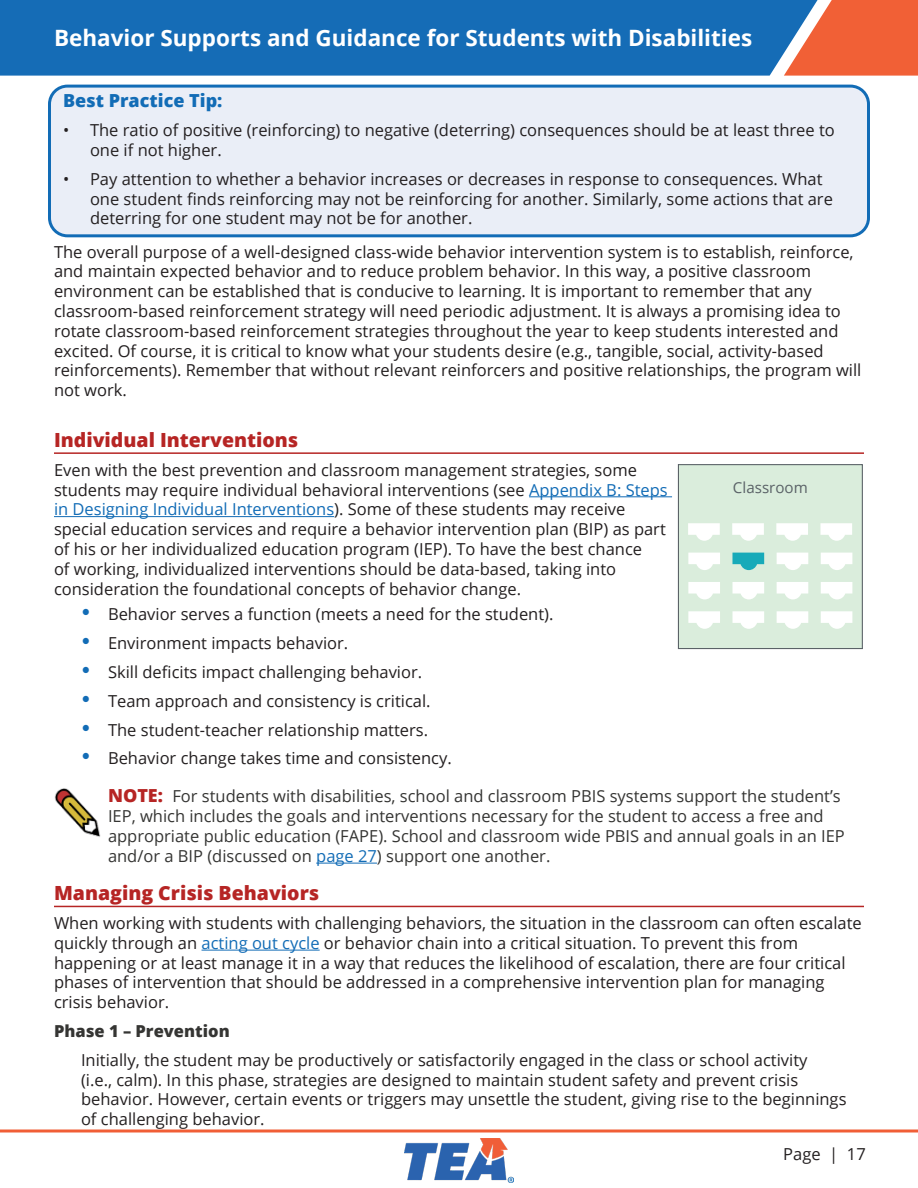
<style>
.page{position:relative;width:918px;height:1188px;background:#fff}
.page>*{position:absolute;margin:0;border:0;box-sizing:border-box;transform-origin:0 0}
.t1{font:700 22.5px "Open Sans";color:#fff}
.t2{font:800 19.5px "Open Sans";color:#b62524}
.t3{font:800 18px "Open Sans";color:#126cb6}
.t4{font:16.5px/19.8px "Open Sans";color:#231f20}
.t5{font:16.5px/19.8px "Open Sans";color:#353533}
.t6{font:800 16.5px "Open Sans";color:#353533}
.t7{font:15.15px "Open Sans";color:#5a6267}
.s1{color:#126cb6}
.s2{font-weight:800;font-size:18px;color:#b62524}
</style>
<div class="page">
<div style="left:0;top:0;width:784px;height:76px;background:#156cb6"></div>
<svg style="left:784px;top:0;width:134px;height:76px;background:#de7054"></svg>
<hr style="left:0;top:1130px;width:918px;height:2px;background:#f15e36">
<img style="left:404px;top:1138px;width:110px;height:44px">
<div style="left:50px;top:86px;width:818px;height:150px;background:#eaeef7;border-radius:18px"></div>
<div style="left:48px;top:85px;width:822px;height:152px;border:3px solid #126cb6;border-radius:18px"></div>
<hr style="left:54px;top:452px;width:810px;height:2px;background:#b62524">
<hr style="left:529px;top:496px;width:143px;height:1px;background:#126cb6">
<hr style="left:54px;top:516px;width:280px;height:1px;background:#126cb6">
<hr style="left:316px;top:863px;width:61px;height:1px;background:#126cb6">
<hr style="left:54px;top:906px;width:810px;height:1px;background:#b62524">
<hr style="left:202px;top:950px;width:118px;height:1px;background:#126cb6">
<div style="left:678px;top:465px;width:184px;height:184px;background:#daeddc"></div>
<div style="left:678px;top:464px;width:185px;height:185px;border:1px solid #5a6267"></div>
<svg style="left:688px;top:523px;width:32px;height:18px"></svg>
<svg style="left:732px;top:523px;width:32px;height:18px"></svg>
<svg style="left:776px;top:523px;width:32px;height:18px"></svg>
<svg style="left:820px;top:523px;width:32px;height:18px"></svg>
<svg style="left:688px;top:553px;width:32px;height:17px"></svg>
<svg style="left:732px;top:553px;width:32px;height:17px"></svg>
<svg style="left:777px;top:553px;width:31px;height:17px"></svg>
<svg style="left:821px;top:553px;width:31px;height:17px"></svg>
<svg style="left:688px;top:582px;width:32px;height:17px"></svg>
<svg style="left:732px;top:582px;width:32px;height:17px"></svg>
<svg style="left:777px;top:582px;width:31px;height:17px"></svg>
<svg style="left:821px;top:582px;width:31px;height:17px"></svg>
<svg style="left:688px;top:611px;width:32px;height:18px"></svg>
<svg style="left:732px;top:611px;width:32px;height:18px"></svg>
<svg style="left:777px;top:611px;width:31px;height:18px"></svg>
<svg style="left:821px;top:611px;width:31px;height:18px"></svg>
<img style="left:54px;top:788px;width:47px;height:49px">
<h1 class="t1" style="left:54px;top:22px;width:700px">Behavior Supports and Guidance for Students with Disabilities</h1>
<p class="t3" style="left:63px;top:87px;width:161px">Best Practice Tip:</p>
<p class="t4" style="left:90px;top:120px;width:746px;text-indent:-27px">• The ratio of positive (reinforcing) to negative (deterring) consequences should be at least three to one if not higher.</p>
<p class="t4" style="left:90px;top:168px;width:744px;text-indent:-27px">• Pay attention to whether a behavior increases or decreases in response to consequences. What one student finds reinforcing may not be reinforcing for another. Similarly, some actions that are deterring for one student may not be for another.</p>
<p class="t4" style="left:54px;top:241px;width:809px">The overall purpose of a well-designed class-wide behavior intervention system is to establish, reinforce, and maintain expected behavior and to reduce problem behavior. In this way, a positive classroom environment can be established that is conducive to learning. It is important to remember that any classroom-based reinforcement strategy will need periodic adjustment. It is always a promising idea to rotate classroom-based reinforcement strategies throughout the year to keep students interested and excited. Of course, it is critical to know what your students desire (e.g., tangible, social, activity-based reinforcements). Remember that without relevant reinforcers and positive relationships, the program will not work.</p>
<p class="t2" style="left:54px;top:425px;width:246px">Individual Interventions</p>
<p class="t4" style="left:54px;top:459px;width:615px">Even with the best prevention and classroom management strategies, some students may require individual behavioral interventions (see <span class="s1">Appendix B: Steps in Designing Individual Interventions</span>). Some of these students may receive special education services and require a behavior intervention plan (BIP) as part of his or her individualized education program (IEP). To have the best chance<br>of working, individualized interventions should be data-based, taking into consideration the foundational concepts of behavior change.</p>
<p class="t4" style="left:81px;top:604px;width:472px"><span class="s1">•</span> Behavior serves a function (meets a need for the student).</p>
<p class="t4" style="left:81px;top:633px;width:266px"><span class="s1">•</span> Environment impacts behavior.</p>
<p class="t4" style="left:81px;top:662px;width:343px"><span class="s1">•</span> Skill deficits impact challenging behavior.</p>
<p class="t4" style="left:81px;top:690px;width:349px"><span class="s1">•</span> Team approach and consistency is critical.</p>
<p class="t4" style="left:81px;top:719px;width:346px"><span class="s1">•</span> The student-teacher relationship matters.</p>
<p class="t4" style="left:81px;top:748px;width:370px"><span class="s1">•</span> Behavior change takes time and consistency.</p>
<p class="t5" style="left:108px;top:786px;width:738px"><span class="s2">NOTE:</span> For students with disabilities, school and classroom PBIS systems support the student’s IEP, which includes the goals and interventions necessary for the student to access a free and appropriate public education (FAPE). School and classroom wide PBIS and annual goals in an IEP and/or a BIP (discussed on <span class="s1">page 27</span>) support one another.</p>
<p class="t2" style="left:54px;top:878px;width:267px">Managing Crisis Behaviors</p>
<p class="t4" style="left:54px;top:913px;width:809px">When working with students with challenging behaviors, the situation in the classroom can often escalate quickly through an <span class="s1">acting out cycle</span> or behavior chain into a critical situation. To prevent this from happening or at least manage it in a way that reduces the likelihood of escalation, there are four critical phases of intervention that should be addressed in a comprehensive intervention plan for managing crisis behavior.</p>
<p class="t6" style="left:54px;top:1019px;width:177px">Phase 1 – Prevention</p>
<p class="t4" style="left:81px;top:1050px;width:767px">Initially, the student may be productively or satisfactorily engaged in the class or school activity<br>(i.e., calm). In this phase, strategies are designed to maintain student safety and prevent crisis behavior. However, certain events or triggers may unsettle the student, giving rise to the beginnings of challenging behavior.</p>
<p class="t7" style="left:733px;top:477px;width:76px">Classroom</p>
<p class="t4" style="left:783px;top:1144px;width:84px">Page | 17</p>
</div>
